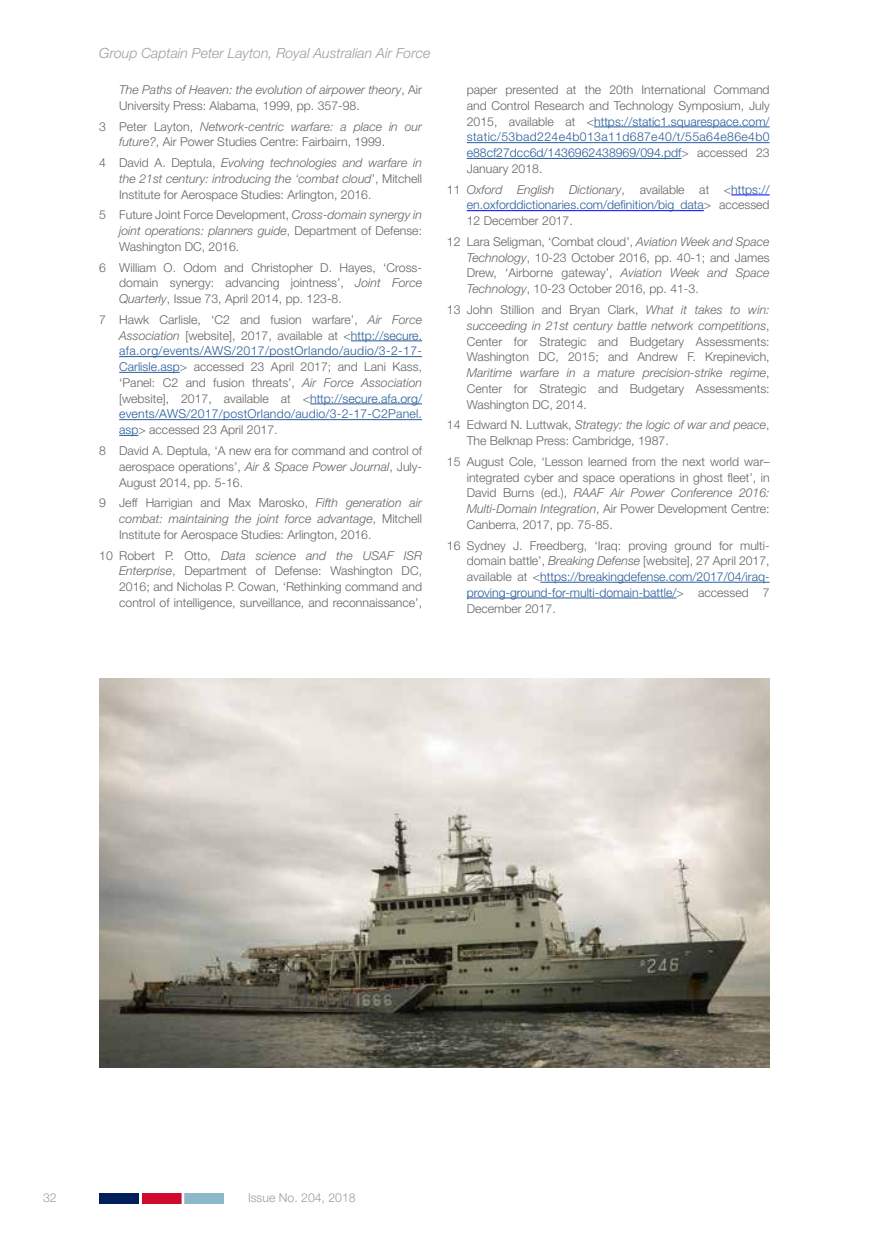
<style>
.page{position:relative;width:869px;height:1241px;background:#fff}
.page>*{position:absolute;margin:0;border:0;box-sizing:border-box;transform-origin:0 0}
.t1{font:italic 300 14px "Helvetica Neue CE";color:#9d9d9c}
.t2{font:300 12.25px/15.8px "Helvetica Neue CE";color:#646363;text-align:justify}
.t3{font:italic 300 12.25px/15.8px "Helvetica Neue CE";color:#646363}
.t4{font:300 12.25px/15.8px "Helvetica Neue CE";color:#275b9b;text-align:justify}
.t5{font:300 12.25px "Helvetica Neue CE";color:#9d9d9c}
.s1{font-style:normal}
.s2{font-style:italic}
.s3{color:#275b9b}
.s4{color:#646363}
.s5{font-style:italic;color:#646363}
</style>
<div class="page">
<div style="left:99px;top:1193px;width:40px;height:10px;background:#001f5b"></div>
<div style="left:142px;top:1193px;width:39px;height:10px;background:#cf0a2c"></div>
<div style="left:184px;top:1193px;width:40px;height:10px;background:#8db8ca"></div>
<hr style="left:351px;top:340px;width:71px;height:1px;background:#275b9b">
<hr style="left:119px;top:356px;width:303px;height:1px;background:#275b9b">
<hr style="left:119px;top:372px;width:61px;height:1px;background:#275b9b">
<hr style="left:310px;top:403px;width:112px;height:1px;background:#275b9b">
<hr style="left:119px;top:419px;width:303px;height:1px;background:#275b9b">
<svg style="left:119px;top:435px;width:19px;height:1px"></svg>
<hr style="left:594px;top:127px;width:175px;height:1px;background:#275b9b">
<hr style="left:466px;top:142px;width:303px;height:1px;background:#275b9b">
<hr style="left:466px;top:158px;width:215px;height:1px;background:#275b9b">
<hr style="left:731px;top:194px;width:38px;height:1px;background:#00f">
<hr style="left:466px;top:210px;width:237px;height:1px;background:#00f">
<hr style="left:540px;top:582px;width:229px;height:1px;background:#275b9b">
<hr style="left:466px;top:597px;width:210px;height:1px;background:#275b9b">
<img style="left:99px;top:678px;width:670px;height:389px">
<p class="t1" style="left:99px;top:44px;width:332px">Group Captain Peter Layton, Royal Australian Air Force</p>
<p class="t3" style="left:119px;top:82px;width:304px">The Paths of Heaven: the evolution of airpower theory<span class="s1">, Air<br>University Press: Alabama, 1999, pp. 357-98.</span></p>
<p class="t2" style="left:119px;top:118px;width:304px;text-indent:-20px">3 Peter Layton, <span class="s2">Network-centric warfare: a place in our future?</span>, Air Power Studies Centre: Fairbairn, 1999.</p>
<p class="t3" style="left:119px;top:155px;width:304px;text-align:justify;text-indent:-20px"><span class="s1">4 David A. Deptula,</span> Evolving technologies and warfare in the 21st century: introducing the ‘combat cloud<span class="s1">’, Mitchell Institute for Aerospace Studies: Arlington, 2016.</span></p>
<p class="t2" style="left:119px;top:207px;width:304px;text-indent:-20px">5 Future Joint Force Development, <span class="s2">Cross-domain synergy in joint operations: planners guide</span>, Department of Defense:<br>Washington DC, 2016.</p>
<p class="t2" style="left:119px;top:259px;width:304px;text-indent:-20px">6 William O. Odom and Christopher D. Hayes, ‘Cross&shy;domain synergy: advancing jointness’, <span class="s2">Joint Force Quarterly</span>, Issue 73, April 2014, pp. 123-8.</p>
<p class="t2" style="left:119px;top:311px;width:304px;text-indent:-20px">7 Hawk Carlisle, ‘C2 and fusion warfare’, <span class="s2">Air Force Association</span> [website], 2017, available at &lt;<span class="s3">http://secure. afa.org/events/AWS/2017/postOrlando/audio/3-2-17- Carlisle.asp</span>&gt; accessed 23 April 2017; and Lani Kass, ‘Panel: C2 and fusion threats’, <span class="s2">Air Force Association </span>[website], 2017, available at &lt;<span class="s3">http://secure.afa.org/ events/AWS/2017/postOrlando/audio/3-2-17-C2Panel. asp</span>&gt; accessed 23 April 2017.</p>
<p class="t2" style="left:119px;top:442px;width:304px;text-indent:-20px">8 David A. Deptula, ‘A new era for command and control of aerospace operations’, <span class="s2">Air &amp; Space Power Journal</span>, July-August 2014, pp. 5-16.</p>
<p class="t2" style="left:119px;top:495px;width:304px;text-indent:-20px">9 Jeff Harrigian and Max Marosko, <span class="s2">Fifth generation air combat: maintaining the joint force advantage</span>, Mitchell Institute for Aerospace Studies: Arlington, 2016.</p>
<p class="t2" style="left:119px;top:547px;width:304px;text-indent:-20px">10 Robert P. Otto, <span class="s2">Data science and the USAF ISR Enterprise</span>, Department of Defense: Washington DC, 2016; and Nicholas P. Cowan, ‘Rethinking command and control of intelligence, surveillance, and reconnaissance’,</p>
<p class="t2" style="left:466px;top:82px;width:304px">paper presented at the 20th International Command and Control Research and Technology Symposium, July 2015, available at &lt;<span class="s3">https://static1.squarespace.com/ static/53bad224e4b013a11d687e40/t/55a64e86e4b0 e88cf27dcc6d/1436962438969/094.pdf</span>&gt; accessed 23<br>January 2018.</p>
<p class="t4" style="left:466px;top:181px;width:304px;text-indent:-20px"><span class="s4">11</span> <span class="s5">Oxford English Dictionary</span><span class="s4">, available at &lt;</span>https:// en.oxforddictionaries.com/definition/big_data<span class="s4">&gt; accessed 12 December 2017.</span></p>
<p class="t2" style="left:466px;top:234px;width:304px;text-indent:-20px">12 Lara Seligman, ‘Combat cloud’, <span class="s2">Aviation Week and Space Technology</span>, 10-23 October 2016, pp. 40-1; and James Drew, ‘Airborne gateway’, <span class="s2">Aviation Week and Space Technology</span>, 10-23 October 2016, pp. 41-3.</p>
<p class="t2" style="left:466px;top:301px;width:304px;text-indent:-20px">13 John Stillion and Bryan Clark, <span class="s2">What it takes to win: succeeding in 21st century battle network competitions</span>, Center for Strategic and Budgetary Assessments:<br>Washington DC, 2015; and Andrew F. Krepinevich, <span class="s2">Maritime warfare in a mature precision-strike regime</span>, Center for Strategic and Budgetary Assessments:<br>Washington DC, 2014.</p>
<p class="t2" style="left:466px;top:417px;width:304px;text-indent:-20px">14 Edward N. Luttwak, <span class="s2">Strategy: the logic of war and peace</span>,<br>The Belknap Press: Cambridge, 1987.</p>
<p class="t2" style="left:466px;top:453px;width:304px;text-indent:-20px">15 August Cole, ‘Lesson learned from the next world war– integrated cyber and space operations in ghost fleet’, in David Burns (ed.), <span class="s2">RAAF Air Power Conference 2016:<br>Multi-Domain Integration</span>, Air Power Development Centre:<br>Canberra, 2017, pp. 75-85.</p>
<p class="t2" style="left:466px;top:537px;width:304px;text-indent:-20px">16 Sydney J. Freedberg, ‘Iraq: proving ground for multi&shy;domain battle’, <span class="s2">Breaking Defense</span> [website], 27 April 2017, available at &lt;<span class="s3">https://breakingdefense.com/2017/04/iraq&shy;proving-ground-for-multi-domain-battle/</span>&gt; accessed 7<br>December 2017.</p>
<p class="t5" style="left:43px;top:1189px;width:15px">32</p>
<p class="t5" style="left:248px;top:1189px;width:109px">Issue No. 204, 2018</p>
</div>
